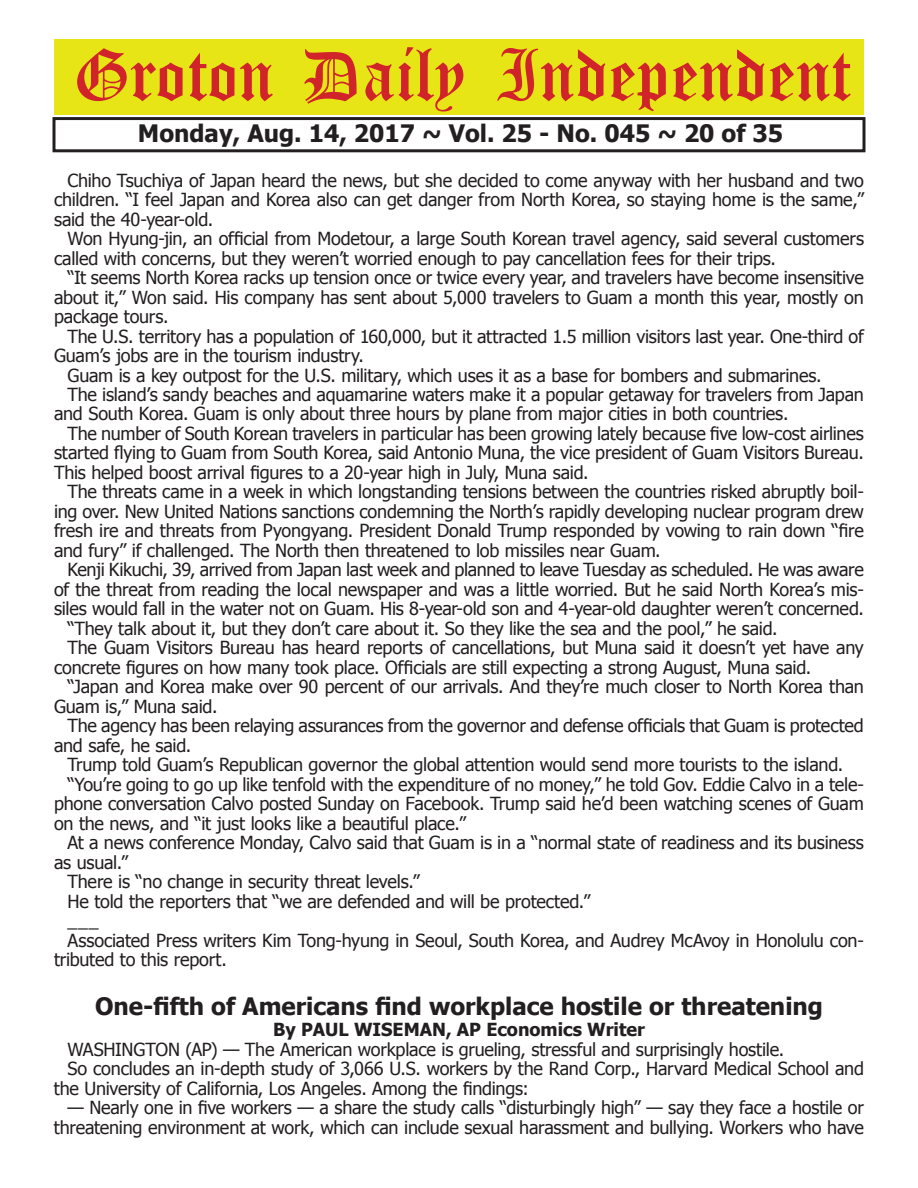
<style>
.page{position:relative;width:918px;height:1188px;background:#fff}
.page>*{position:absolute;margin:0;border:0;box-sizing:border-box;transform-origin:0 0}
.t1{font:54px "Old English Five";color:#d1232a}
.t2{font:700 24px "Tahoma";color:#231f20}
.t3{font:18px/19.5px "Tahoma";letter-spacing:-.01em;color:#231f20;text-align:justify}
.t4{font:700 18px "Tahoma";color:#231f20}
</style>
<div class="page">
<div style="left:52px;top:117px;width:814px;height:35px;border:3px solid #231f20"></div>
<div style="left:54px;top:40px;width:810px;height:75px;background:#e7e515"></div>
<h1 class="t1" style="left:73px;top:50px;width:779px">Groton Daily Independent</h1>
<h2 class="t2" style="left:138px;top:116px;width:647px">Monday, Aug. 14, 2017 ~ Vol. 25 - No. 045 ~ 20 of 35</h2>
<p class="t3" style="left:54px;top:169px;width:811px;text-indent:14px">Chiho Tsuchiya of Japan heard the news, but she decided to come anyway with her husband and two children. “I feel Japan and Korea also can get danger from North Korea, so staying home is the same,” said the 40-year-old.</p>
<p class="t3" style="left:54px;top:228px;width:812px;text-indent:14px">Won Hyung-jin, an official from Modetour, a large South Korean travel agency, said several customers called with concerns, but they weren’t worried enough to pay cancellation fees for their trips.</p>
<p class="t3" style="left:54px;top:267px;width:811px;text-indent:14px">“It seems North Korea racks up tension once or twice every year, and travelers have become insensitive about it,” Won said. His company has sent about 5,000 travelers to Guam a month this year, mostly on package tours.</p>
<p class="t3" style="left:68px;top:325px;width:798px">The U.S. territory has a population of 160,000, but it attracted 1.5 million visitors last year. One-third of</p>
<p class="t3" style="left:54px;top:345px;width:311px">Guam’s jobs are in the tourism industry.</p>
<p class="t3" style="left:68px;top:364px;width:756px">Guam is a key outpost for the U.S. military, which uses it as a base for bombers and submarines.</p>
<p class="t3" style="left:68px;top:384px;width:798px">The island’s sandy beaches and aquamarine waters make it a popular getaway for travelers from Japan</p>
<p class="t3" style="left:54px;top:403px;width:736px">and South Korea. Guam is only about three hours by plane from major cities in both countries.</p>
<p class="t3" style="left:68px;top:423px;width:798px">The number of South Korean travelers in particular has been growing lately because five low-cost airlines</p>
<p class="t3" style="left:54px;top:442px;width:811px">started flying to Guam from South Korea, said Antonio Muna, the vice president of Guam Visitors Bureau.</p>
<p class="t3" style="left:54px;top:462px;width:536px">This helped boost arrival figures to a 20-year high in July, Muna said.</p>
<p class="t3" style="left:68px;top:481px;width:798px">The threats came in a week in which longstanding tensions between the countries risked abruptly boil-</p>
<p class="t3" style="left:54px;top:501px;width:811px">ing over. New United Nations sanctions condemning the North’s rapidly developing nuclear program drew</p>
<p class="t3" style="left:54px;top:520px;width:811px">fresh ire and threats from Pyongyang. President Donald Trump responded by vowing to rain down “fire</p>
<p class="t3" style="left:54px;top:540px;width:608px">and fury” if challenged. The North then threatened to lob missiles near Guam.</p>
<p class="t3" style="left:68px;top:559px;width:798px">Kenji Kikuchi, 39, arrived from Japan last week and planned to leave Tuesday as scheduled. He was aware</p>
<p class="t3" style="left:54px;top:579px;width:812px">of the threat from reading the local newspaper and was a little worried. But he said North Korea’s mis-</p>
<p class="t3" style="left:54px;top:598px;width:811px">siles would fall in the water not on Guam. His 8-year-old son and 4-year-old daughter weren’t concerned.</p>
<p class="t3" style="left:68px;top:618px;width:712px">“They talk about it, but they don’t care about it. So they like the sea and the pool,” he said.</p>
<p class="t3" style="left:68px;top:637px;width:798px">The Guam Visitors Bureau has heard reports of cancellations, but Muna said it doesn’t yet have any</p>
<p class="t3" style="left:54px;top:657px;width:759px">concrete figures on how many took place. Officials are still expecting a strong August, Muna said.</p>
<p class="t3" style="left:68px;top:676px;width:798px">“Japan and Korea make over 90 percent of our arrivals. And they’re much closer to North Korea than</p>
<p class="t3" style="left:54px;top:696px;width:165px">Guam is,” Muna said.</p>
<p class="t3" style="left:68px;top:715px;width:798px">The agency has been relaying assurances from the governor and defense officials that Guam is protected</p>
<p class="t3" style="left:54px;top:735px;width:139px">and safe, he said.</p>
<p class="t3" style="left:68px;top:754px;width:777px">Trump told Guam’s Republican governor the global attention would send more tourists to the island.</p>
<p class="t3" style="left:68px;top:774px;width:798px">“You’re going to go up like tenfold with the expenditure of no money,” he told Gov. Eddie Calvo in a tele-</p>
<p class="t3" style="left:54px;top:793px;width:811px">phone conversation Calvo posted Sunday on Facebook. Trump said he’d been watching scenes of Guam</p>
<p class="t3" style="left:54px;top:813px;width:413px">on the news, and “it just looks like a beautiful place.”</p>
<p class="t3" style="left:68px;top:832px;width:798px">At a news conference Monday, Calvo said that Guam is in a “normal state of readiness and its business</p>
<p class="t3" style="left:54px;top:852px;width:76px">as usual.”</p>
<p class="t3" style="left:68px;top:871px;width:354px">There is “no change in security threat levels.”</p>
<p class="t3" style="left:68px;top:891px;width:524px">He told the reporters that “we are defended and will be protected.”</p>
<p class="t3" style="left:68px;top:910px;width:33px">___</p>
<p class="t3" style="left:68px;top:930px;width:798px">Associated Press writers Kim Tong-hyung in Seoul, South Korea, and Audrey McAvoy in Honolulu con-</p>
<p class="t3" style="left:54px;top:949px;width:174px">tributed to this report.</p>
<h2 class="t2" style="left:95px;top:989px;width:729px">One-fifth of Americans find workplace hostile or threatening</h2>
<p class="t4" style="left:273px;top:1017px;width:373px">By PAUL WISEMAN, AP Economics Writer</p>
<p class="t3" style="left:67px;top:1039px;width:718px">WASHINGTON (AP) — The American workplace is grueling, stressful and surprisingly hostile.</p>
<p class="t3" style="left:67px;top:1058px;width:798px">So concludes an in-depth study of 3,066 U.S. workers by the Rand Corp., Harvard Medical School and</p>
<p class="t3" style="left:54px;top:1078px;width:476px">the University of California, Los Angeles. Among the findings:</p>
<p class="t3" style="left:54px;top:1097px;width:811px;text-align:right">— Nearly one in five workers — a share the study calls “disturbingly high” — say they face a hostile or threatening environment at work, which can include sexual harassment and bullying. Workers who have</p>
</div>
